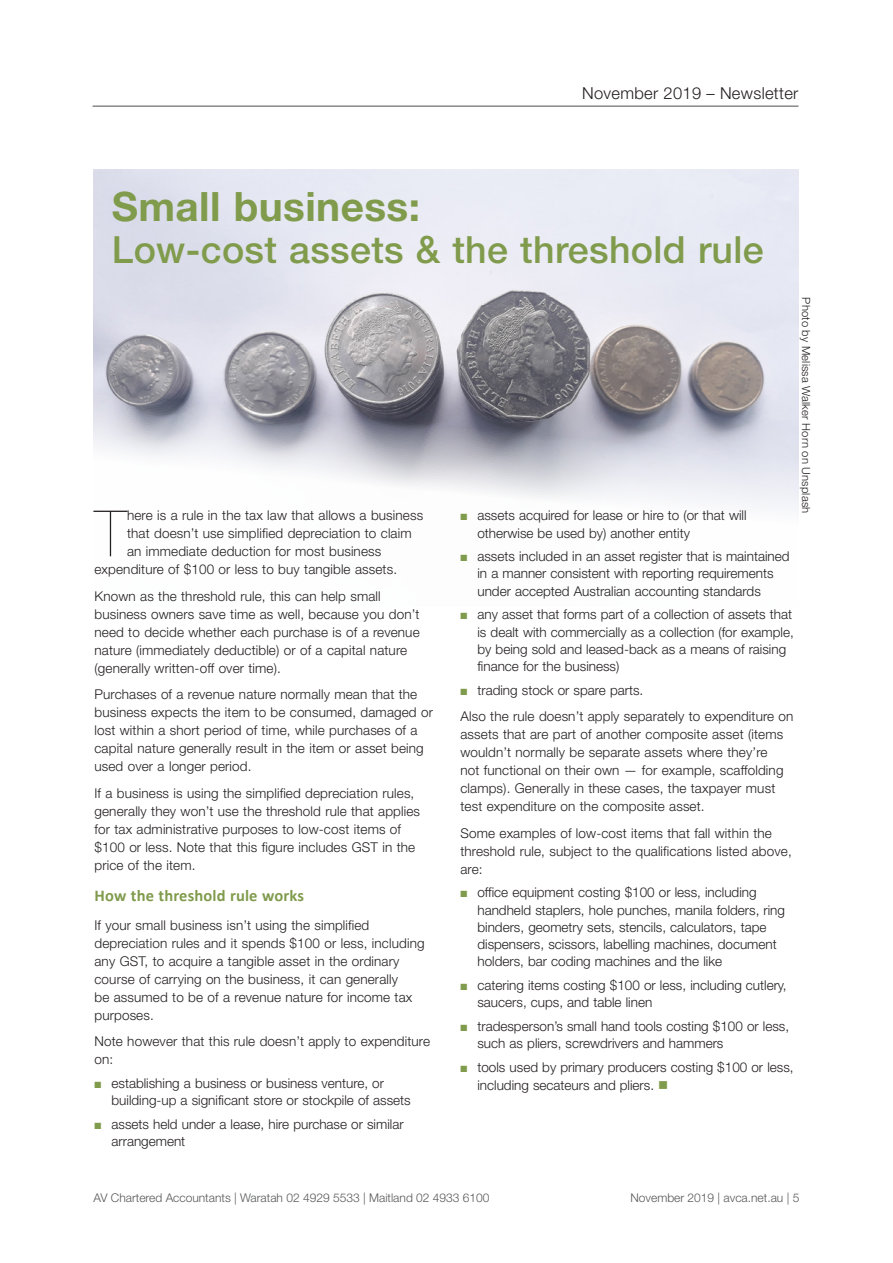
<style>
.page{position:relative;width:893px;height:1263px;background:#fff}
.page>*{position:absolute;margin:0;border:0;box-sizing:border-box;transform-origin:0 0}
._15_Body_text{font:200 63.9px "Helvetica Neue";color:#231f20}
._15_Article_head_1{font:700 40.5px "Helvetica Neue";letter-spacing:.01em;color:#809b4c}
._15_Article_head_1-2{font:500 37.5px "Helvetica Neue";letter-spacing:.01em;color:#809b4c}
._15_Body_text-2{font:700 16.5px "Calibri";letter-spacing:.01em;color:#809b4c}
.t1{font:300 16.5px "Helvetica Neue";letter-spacing:.02em;color:#231f20}
._15_Body_text-3{font:300 13.5px/18px "Helvetica Neue";letter-spacing:.01em;color:#231f20}
.t2{font:300 12px "Helvetica Neue";color:#57585a}
._15_Footnote{font:300 11.25px "Helvetica Neue";letter-spacing:.01em;color:#231f20}
.s1{color:#809b4c}
</style>
<div class="page">
<hr style="left:93px;top:106px;width:705px;height:1px;background:#231f20">
<img style="left:94px;top:169px;width:704px;height:339px">
<p class="t1" style="left:582px;top:83px;width:218px">November 2019 – Newsletter</p>
<p class="_15_Article_head_1" style="left:112px;top:182px;width:310px">Small business:</p>
<p class="_15_Article_head_1-2" style="left:112px;top:228px;width:653px">Low-cost assets &amp; the threshold rule</p>
<p class="_15_Body_text" style="left:94px;top:497px;width:33px">T</p>
<p class="_15_Body_text-3" style="left:127px;top:506px;width:298px">here is a rule in the tax law that allows a business</p>
<p class="_15_Body_text-3" style="left:127px;top:524px;width:286px">that doesn’t use simplified depreciation to claim</p>
<p class="_15_Body_text-3" style="left:127px;top:542px;width:256px">an immediate deduction for most business</p>
<p class="_15_Body_text-3" style="left:94px;top:560px;width:304px">expenditure of $100 or less to buy tangible assets.</p>
<p class="_15_Body_text-3" style="left:94px;top:587px;width:327px">Known as the threshold rule, this can help small business owners save time as well, because you don’t need to decide whether each purchase is of a revenue nature (immediately deductible) or of a capital nature (generally written-off over time).</p>
<p class="_15_Body_text-3" style="left:94px;top:685px;width:340px">Purchases of a revenue nature normally mean that the business expects the item to be consumed, damaged or lost within a short period of time, while purchases of a capital nature generally result in the item or asset being used over a longer period.</p>
<p class="_15_Body_text-3" style="left:94px;top:784px;width:327px">If a business is using the simplified depreciation rules, generally they won’t use the threshold rule that applies for tax administrative purposes to low-cost items of $100 or less. Note that this figure includes GST in the price of the item.</p>
<p class="_15_Body_text-2" style="left:94px;top:885px;width:211px">How the threshold rule works</p>
<p class="_15_Body_text-3" style="left:94px;top:916px;width:332px">If your small business isn’t using the simplified depreciation rules and it spends $100 or less, including any GST, to acquire a tangible asset in the ordinary course of carrying on the business, it can generally<br>be assumed to be of a revenue nature for income tax purposes.</p>
<p class="_15_Body_text-3" style="left:94px;top:1032px;width:337px">Note however that this rule doesn’t apply to expenditure on:</p>
<p class="_15_Body_text-3" style="left:112px;top:1074px;width:301px;line-height:17.2px;text-indent:-17px"><span class="s1">■</span> establishing a business or business venture, or building-up a significant store or stockpile of assets</p>
<p class="_15_Body_text-3" style="left:112px;top:1115px;width:294px;line-height:17.2px;text-indent:-17px"><span class="s1">■</span> assets held under a lease, hire purchase or similar arrangement</p>
<p class="_15_Footnote" style="left:813px;top:297px;width:217px;rotate:90deg">Photo by Melissa Walker Horn on Unsplash</p>
<p class="_15_Body_text-3" style="left:477px;top:507px;width:270px;line-height:17.2px;text-indent:-17px"><span class="s1">■</span> assets acquired for lease or hire to (or that will otherwise be used by) another entity</p>
<p class="_15_Body_text-3" style="left:477px;top:547px;width:314px;line-height:17.2px;text-indent:-17px"><span class="s1">■</span> assets included in an asset register that is maintained in a manner consistent with reporting requirements under accepted Australian accounting standards</p>
<p class="_15_Body_text-3" style="left:477px;top:606px;width:318px;line-height:17.2px;text-indent:-17px"><span class="s1">■</span> any asset that forms part of a collection of assets that is dealt with commercially as a collection (for example, by being sold and leased-back as a means of raising finance for the business)</p>
<p class="_15_Body_text-3" style="left:460px;top:681px;width:184px"><span class="s1">■</span> trading stock or spare parts.</p>
<p class="_15_Body_text-3" style="left:460px;top:707px;width:335px">Also the rule doesn’t apply separately to expenditure on assets that are part of another composite asset (items wouldn’t normally be separate assets where they’re<br>not functional on their own — for example, scaffolding clamps). Generally in these cases, the taxpayer must test expenditure on the composite asset.</p>
<p class="_15_Body_text-3" style="left:460px;top:824px;width:333px">Some examples of low-cost items that fall within the threshold rule, subject to the qualifications listed above, are:</p>
<p class="_15_Body_text-3" style="left:477px;top:884px;width:309px;line-height:17.2px;text-indent:-17px"><span class="s1">■</span> office equipment costing $100 or less, including handheld staplers, hole punches, manila folders, ring binders, geometry sets, stencils, calculators, tape dispensers, scissors, labelling machines, document holders, bar coding machines and the like</p>
<p class="_15_Body_text-3" style="left:477px;top:976px;width:311px;line-height:17.2px;text-indent:-17px"><span class="s1">■</span> catering items costing $100 or less, including cutlery, saucers, cups, and table linen</p>
<p class="_15_Body_text-3" style="left:477px;top:1017px;width:313px;line-height:17.2px;text-indent:-17px"><span class="s1">■</span> tradesperson’s small hand tools costing $100 or less, such as pliers, screwdrivers and hammers</p>
<p class="_15_Body_text-3" style="left:477px;top:1058px;width:318px;text-indent:-17px"><span class="s1">■</span> tools used by primary producers costing $100 or less, including secateurs and pliers. <span class="s1">■</span></p>
<p class="t2" style="left:94px;top:1190px;width:398px">AV Chartered Accountants | Waratah 02 4929 5533 | Maitland 02 4933 6100</p>
<p class="t2" style="left:630px;top:1190px;width:170px">November 2019 | avca.net.au | 5</p>
</div>
